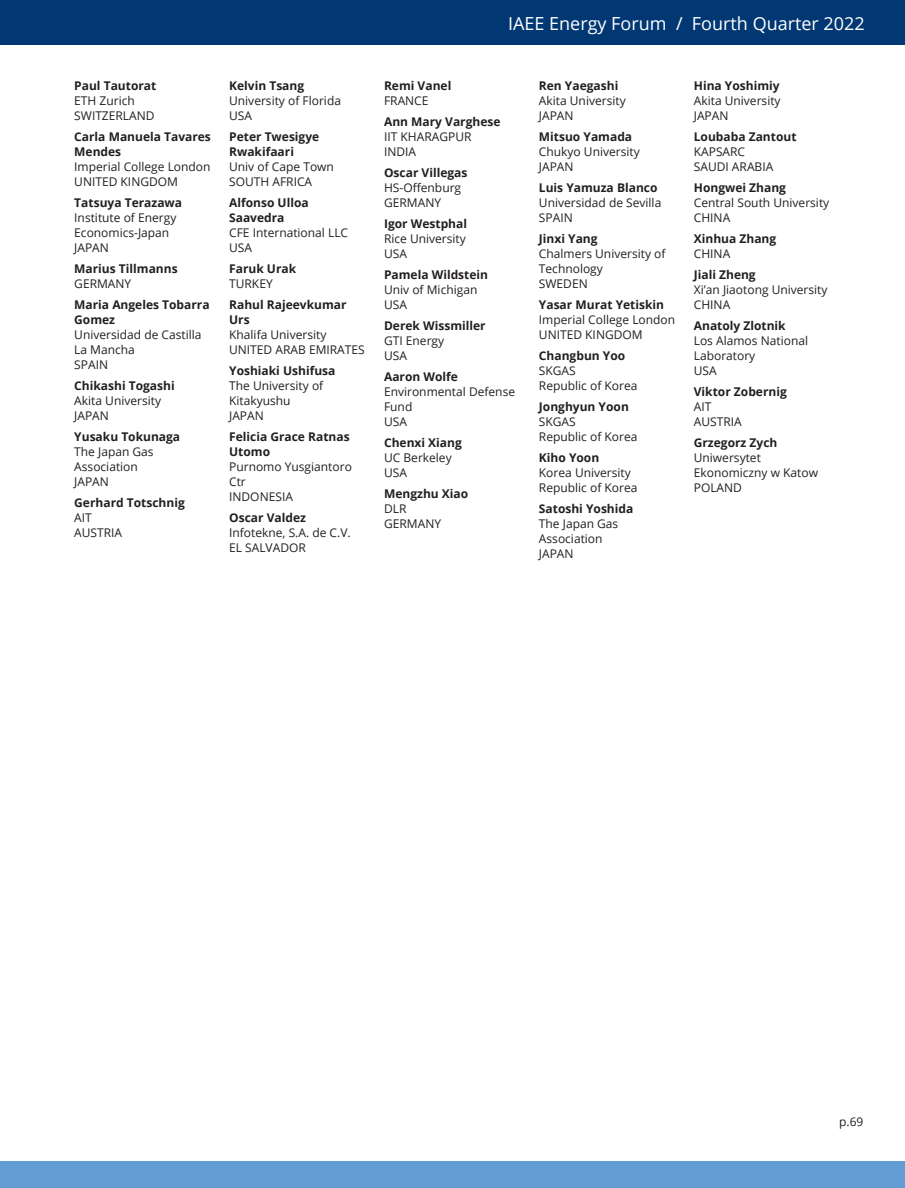
<style>
.page{position:relative;width:905px;height:1188px;background:#fff}
.page>*{position:absolute;margin:0;border:0;box-sizing:border-box;transform-origin:0 0}
.t1{font:18px "Open Sans";color:#fff}
.New_Member{font:12px/15px "Open Sans";color:#231f20}
.New_Member-2{font:700 12px/15px "Open Sans";color:#231f20}
.s1{font-weight:700}
.s2{font-weight:400}
</style>
<div class="page">
<div style="left:0;top:0;width:904px;height:45px;background:#013874"></div>
<div style="left:0;top:1161px;width:904px;height:27px;background:#639dd4"></div>
<p class="New_Member" style="left:74px;top:78px;width:84px"><span class="s1">Paul Tautorat<br></span>ETH Zurich<br>SWITZERLAND</p>
<p class="New_Member" style="left:74px;top:129px;width:138px"><span class="s1">Carla Manuela Tavares<br>Mendes<br></span>Imperial College London<br>UNITED KINGDOM</p>
<p class="New_Member" style="left:74px;top:195px;width:109px"><span class="s1">Tatsuya Terazawa<br></span>Institute of Energy<br>Economics-Japan<br>JAPAN</p>
<p class="New_Member-2" style="left:74px;top:261px;width:105px">Marius Tillmanns<br><span class="s2">GERMANY</span></p>
<p class="New_Member" style="left:74px;top:297px;width:137px"><span class="s1">Maria Angeles Tobarra<br>Gomez<br></span>Universidad de Castilla<br>La Mancha<br>SPAIN</p>
<p class="New_Member" style="left:74px;top:378px;width:102px"><span class="s1">Chikashi Togashi<br></span>Akita University<br>JAPAN</p>
<p class="New_Member" style="left:74px;top:429px;width:107px"><span class="s1">Yusaku Tokunaga<br></span>The Japan Gas<br>Association<br>JAPAN</p>
<p class="New_Member-2" style="left:74px;top:495px;width:112px">Gerhard Totschnig<br><span class="s2">AIT<br>AUSTRIA</span></p>
<p class="New_Member" style="left:229px;top:78px;width:113px"><span class="s1">Kelvin Tsang<br></span>University of Florida<br>USA</p>
<p class="New_Member" style="left:229px;top:129px;width:106px"><span class="s1">Peter Twesigye<br>Rwakifaari<br></span>Univ of Cape Town<br>SOUTH AFRICA</p>
<p class="New_Member" style="left:229px;top:195px;width:120px"><span class="s1">Alfonso Ulloa<br>Saavedra<br></span>CFE International LLC<br>USA</p>
<p class="New_Member-2" style="left:229px;top:261px;width:68px">Faruk Urak<br><span class="s2">TURKEY</span></p>
<p class="New_Member" style="left:229px;top:297px;width:137px"><span class="s1">Rahul Rajeevkumar<br>Urs<br></span>Khalifa University<br>UNITED ARAB EMIRATES</p>
<p class="New_Member" style="left:229px;top:363px;width:108px"><span class="s1">Yoshiaki Ushifusa<br></span>The University of<br>Kitakyushu<br>JAPAN</p>
<p class="New_Member" style="left:229px;top:429px;width:124px"><span class="s1">Felicia Grace Ratnas<br>Utomo<br></span>Purnomo Yusgiantoro<br>Ctr<br>INDONESIA</p>
<p class="New_Member" style="left:229px;top:510px;width:123px"><span class="s1">Oscar Valdez<br></span>Infotekne, S.A. de C.V.<br>EL SALVADOR</p>
<h1 class="t1" style="left:508px;top:11px;width:358px">IAEE Energy Forum / Fourth Quarter 2022</h1>
<p class="New_Member-2" style="left:384px;top:78px;width:69px">Remi Vanel<br><span class="s2">FRANCE</span></p>
<p class="New_Member" style="left:384px;top:114px;width:118px"><span class="s1">Ann Mary Varghese<br></span>IIT KHARAGPUR<br>INDIA</p>
<p class="New_Member" style="left:384px;top:165px;width:85px"><span class="s1">Oscar Villegas<br></span>HS-Offenburg<br>GERMANY</p>
<p class="New_Member" style="left:384px;top:216px;width:85px;text-align:justify"><span class="s1">Igor Westphal </span>Rice University USA</p>
<p class="New_Member" style="left:384px;top:267px;width:106px"><span class="s1">Pamela Wildstein<br></span>Univ of Michigan<br>USA</p>
<p class="New_Member-2" style="left:384px;top:318px;width:103px">Derek Wissmiller<br><span class="s2">GTI Energy<br>USA</span></p>
<p class="New_Member" style="left:384px;top:369px;width:133px"><span class="s1">Aaron Wolfe<br></span>Environmental Defense<br>Fund<br>USA</p>
<p class="New_Member" style="left:384px;top:435px;width:79px"><span class="s1">Chenxi Xiang<br></span>UC Berkeley<br>USA</p>
<p class="New_Member-2" style="left:384px;top:486px;width:86px">Mengzhu Xiao<br><span class="s2">DLR<br>GERMANY</span></p>
<p class="New_Member" style="left:539px;top:78px;width:88px"><span class="s1">Ren Yaegashi<br></span>Akita University<br>JAPAN</p>
<p class="New_Member" style="left:539px;top:129px;width:102px"><span class="s1">Mitsuo Yamada<br></span>Chukyo University<br>JAPAN</p>
<p class="New_Member" style="left:539px;top:180px;width:124px"><span class="s1">Luis Yamuza Blanco<br></span>Universidad de Sevilla<br>SPAIN</p>
<p class="New_Member" style="left:539px;top:231px;width:128px"><span class="s1">Jinxi Yang<br></span>Chalmers University of<br>Technology<br>SWEDEN</p>
<p class="New_Member" style="left:539px;top:297px;width:138px"><span class="s1">Yasar Murat Yetiskin<br></span>Imperial College London<br>UNITED KINGDOM</p>
<p class="New_Member" style="left:539px;top:348px;width:100px"><span class="s1">Changbun Yoo<br></span>SKGAS<br>Republic of Korea</p>
<p class="New_Member" style="left:539px;top:399px;width:100px"><span class="s1">Jonghyun Yoon<br></span>SKGAS<br>Republic of Korea</p>
<p class="New_Member" style="left:539px;top:450px;width:100px"><span class="s1">Kiho Yoon<br></span>Korea University<br>Republic of Korea</p>
<p class="New_Member" style="left:539px;top:501px;width:96px"><span class="s1">Satoshi Yoshida<br></span>The Japan Gas<br>Association<br>JAPAN</p>
<p class="New_Member" style="left:693px;top:78px;width:88px;text-align:justify"><span class="s1">Hina Yoshimiy </span>Akita University JAPAN</p>
<p class="New_Member" style="left:693px;top:129px;width:104px"><span class="s1">Loubaba Zantout<br></span>KAPSARC<br>SAUDI ARABIA</p>
<p class="New_Member" style="left:693px;top:180px;width:137px"><span class="s1">Hongwei Zhang<br></span>Central South University<br>CHINA</p>
<p class="New_Member-2" style="left:693px;top:231px;width:84px">Xinhua Zhang<br><span class="s2">CHINA</span></p>
<p class="New_Member" style="left:693px;top:267px;width:135px"><span class="s1">Jiali Zheng<br></span>Xi’an Jiaotong University<br>CHINA</p>
<p class="New_Member" style="left:693px;top:318px;width:116px"><span class="s1">Anatoly Zlotnik<br></span>Los Alamos National<br>Laboratory<br>USA</p>
<p class="New_Member-2" style="left:693px;top:384px;width:94px">Viktor Zobernig<br><span class="s2">AIT<br>AUSTRIA</span></p>
<p class="New_Member" style="left:693px;top:435px;width:126px"><span class="s1">Grzegorz Zych<br></span>Uniwersytet<br>Ekonomiczny w Katow<br>POLAND</p>
<p class="New_Member" style="left:839px;top:1114px;width:26px">p.69</p>
</div>
